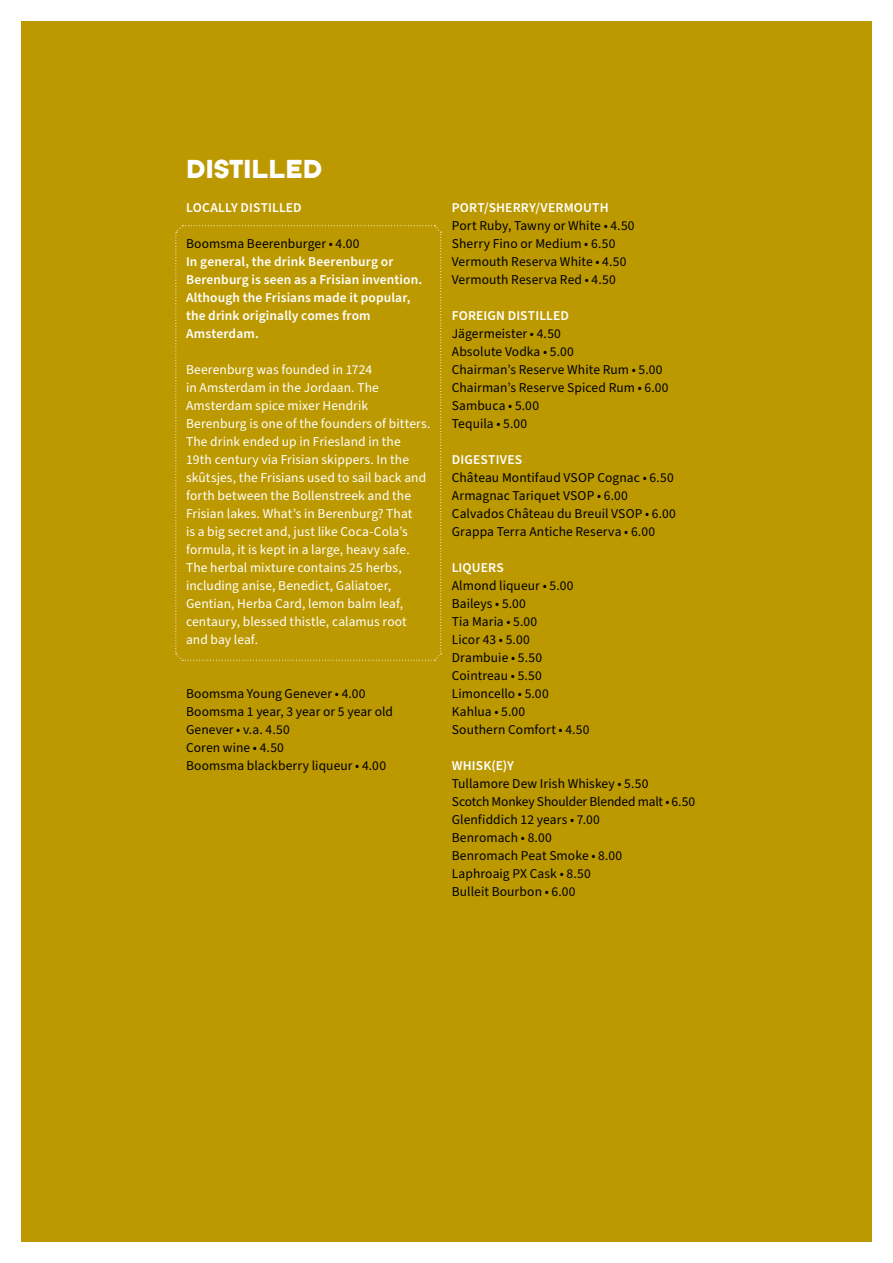
<style>
.page{position:relative;width:893px;height:1263px;background:#fff}
.page>*{position:absolute;margin:0;border:0;box-sizing:border-box;transform-origin:0 0}
.t1{font:700 27px "Typeface Six Post Plaza";color:#fff}
.t2{font:13.5px/18px "Source Sans Pro";letter-spacing:.005em;color:#000}
.t3{font:13.5px/18px "Source Sans Pro";letter-spacing:.005em;color:#fff}
.t4{font:600 13.5px/18px "Source Sans Pro";letter-spacing:.01em;color:#fff}
</style>
<div class="page">
<div style="left:21px;top:21px;width:851px;height:1221px;background:#bc9900"></div>
<svg style="left:175px;top:225px;width:267px;height:436px"></svg>
<h1 class="t1" style="left:186px;top:153px;width:138px">DISTILLED</h1>
<p class="t4" style="left:186px;top:199px;width:117px">LOCALLY DISTILLED</p>
<p class="t2" style="left:186px;top:235px;width:175px">Boomsma Beerenburger • 4.00</p>
<p class="t4" style="left:186px;top:253px;width:238px">In general, the drink Beerenburg or<br>Berenburg is seen as a Frisian invention.<br>Although the Frisians made it popular, the drink originally comes from<br>Amsterdam.</p>
<p class="t3" style="left:186px;top:361px;width:246px">Beerenburg was founded in 1724<br>in Amsterdam in the Jordaan. The Amsterdam spice mixer Hendrik Berenburg is one of the founders of bitters.<br>The drink ended up in Friesland in the<br>19th century via Frisian skippers. In the skûtsjes, the Frisians used to sail back and forth between the Bollenstreek and the Frisian lakes. What’s in Berenburg? That<br>is a big secret and, just like Coca-Cola’s formula, it is kept in a large, heavy safe.<br>The herbal mixture contains 25 herbs, including anise, Benedict, Galiatoer, Gentian, Herba Card, lemon balm leaf, centaury, blessed thistle, calamus root and bay leaf.</p>
<p class="t2" style="left:186px;top:685px;width:209px">Boomsma Young Genever • 4.00<br>Boomsma 1 year, 3 year or 5 year old<br>Genever • v.a. 4.50<br>Coren wine • 4.50<br>Boomsma blackberry liqueur • 4.00</p>
<p class="t4" style="left:452px;top:199px;width:158px">PORT/SHERRY/VERMOUTH</p>
<p class="t2" style="left:452px;top:217px;width:184px">Port Ruby, Tawny or White • 4.50<br>Sherry Fino or Medium • 6.50<br>Vermouth Reserva White • 4.50<br>Vermouth Reserva Red • 4.50</p>
<p class="t4" style="left:452px;top:307px;width:119px">FOREIGN DISTILLED</p>
<p class="t2" style="left:452px;top:325px;width:218px">Jägermeister • 4.50<br>Absolute Vodka • 5.00<br>Chairman’s Reserve White Rum • 5.00<br>Chairman’s Reserve Spiced Rum • 6.00<br>Sambuca • 5.00<br>Tequila • 5.00</p>
<p class="t4" style="left:452px;top:450px;width:72px">DIGESTIVES</p>
<p class="t2" style="left:452px;top:468px;width:226px">Château Montifaud VSOP Cognac • 6.50<br>Armagnac Tariquet VSOP • 6.00<br>Calvados Château du Breuil VSOP • 6.00<br>Grappa Terra Antiche Reserva • 6.00</p>
<p class="t4" style="left:452px;top:558px;width:53px">LIQUERS</p>
<p class="t2" style="left:452px;top:576px;width:139px">Almond liqueur • 5.00<br>Baileys • 5.00<br>Tia Maria • 5.00<br>Licor 43 • 5.00<br>Drambuie • 5.50<br>Cointreau • 5.50<br>Limoncello • 5.00<br>Kahlua • 5.00<br>Southern Comfort • 4.50</p>
<p class="t4" style="left:452px;top:756px;width:64px">WHISK(E)Y</p>
<p class="t2" style="left:452px;top:774px;width:245px">Tullamore Dew Irish Whiskey • 5.50<br>Scotch Monkey Shoulder Blended malt • 6.50<br>Glenfiddich 12 years • 7.00<br>Benromach • 8.00<br>Benromach Peat Smoke • 8.00<br>Laphroaig PX Cask • 8.50<br>Bulleit Bourbon • 6.00</p>
</div>
